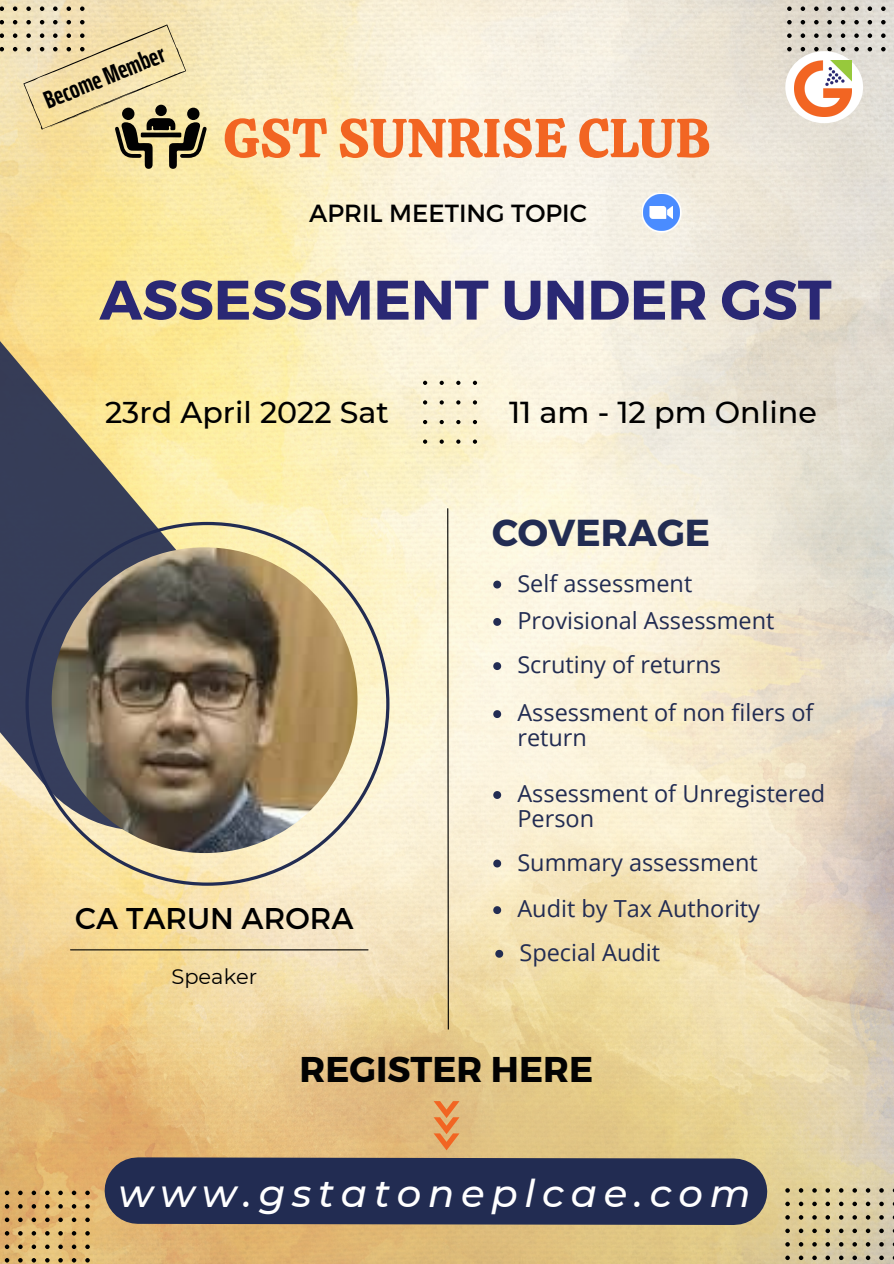
<style>
.page{position:relative;width:894px;height:1264px;background:#fff}
.page>*{position:absolute;margin:0;border:0;box-sizing:border-box;transform-origin:0 0}
.t1{font:700 55.5px "Montserrat";color:#2a2874}
.t2{font:54.75px "Calistoga";color:#f26522}
.t3{font:italic 500 38.55px "Montserrat";letter-spacing:.175em;color:#fff}
.t4{font:700 37.5px "Montserrat";color:#222c52}
.t5{font:700 35.85px "Montserrat";color:#020202}
.t6{font:500 30.3px "Montserrat";color:#000}
.t7{font:500 30px "Montserrat";color:#000}
.t8{font:30px "Montserrat";color:#000}
.t9{font:700 extra-condensed 24.9px "Saira";color:#000}
.t10{font:24.75px "Montserrat";color:#010101}
.t11{font:23.55px/24.8px "Open Sans";color:#222c52}
.t12{font:21px "Montserrat";color:#000}
</style>
<div class="page">
<img style="left:0;top:0;width:893px;height:1263px">
<hr style="left:70px;top:949px;width:298px;height:1px;background:#000">
<svg style="left:71px;top:1123px;width:729px;height:135px;background:#8a7c69"></svg>
<svg style="left:433px;top:1101px;width:26px;height:49px"></svg>
<svg style="left:786px;top:0;width:107px;height:51px;background:#cac5bc"></svg>
<svg style="left:785px;top:1188px;width:108px;height:75px;background:#c6b891"></svg>
<svg style="left:0;top:1190px;width:90px;height:73px;background:#cca566"></svg>
<svg style="left:25px;top:522px;width:364px;height:363px;background:#efe6c3"></svg>
<svg style="left:0;top:307px;width:319px;height:575px;background:#bbb28d"></svg>
<img style="left:52px;top:547px;width:305px;height:306px;border-radius:50%">
<svg style="left:456px;top:400px;width:4px;height:4px"></svg>
<svg style="left:439px;top:400px;width:4px;height:4px"></svg>
<svg style="left:423px;top:400px;width:4px;height:4px"></svg>
<svg style="left:472px;top:400px;width:5px;height:4px"></svg>
<svg style="left:456px;top:420px;width:4px;height:4px"></svg>
<svg style="left:439px;top:420px;width:4px;height:4px"></svg>
<svg style="left:423px;top:420px;width:4px;height:4px"></svg>
<svg style="left:472px;top:420px;width:5px;height:4px"></svg>
<svg style="left:456px;top:381px;width:4px;height:4px"></svg>
<svg style="left:439px;top:381px;width:4px;height:4px"></svg>
<svg style="left:423px;top:381px;width:4px;height:4px"></svg>
<svg style="left:472px;top:381px;width:5px;height:4px"></svg>
<svg style="left:456px;top:439px;width:4px;height:5px"></svg>
<svg style="left:439px;top:439px;width:4px;height:5px"></svg>
<svg style="left:423px;top:439px;width:4px;height:5px"></svg>
<svg style="left:472px;top:439px;width:5px;height:5px"></svg>
<svg style="left:446px;top:507px;width:3px;height:523px;background:#9a937f"></svg>
<svg style="left:493px;top:580px;width:8px;height:8px"></svg>
<svg style="left:493px;top:618px;width:8px;height:8px"></svg>
<svg style="left:493px;top:662px;width:8px;height:8px"></svg>
<svg style="left:493px;top:710px;width:8px;height:8px"></svg>
<svg style="left:493px;top:791px;width:8px;height:8px"></svg>
<svg style="left:493px;top:859px;width:8px;height:8px"></svg>
<svg style="left:493px;top:906px;width:8px;height:8px"></svg>
<svg style="left:495px;top:949px;width:8px;height:8px"></svg>
<svg style="left:0;top:0;width:207px;height:169px;background:#decd9c"></svg>
<div style="left:785px;top:51px;width:77px;height:72px;background:#fff;border-radius:50%"></div>
<img style="left:794px;top:61px;width:56px;height:56px">
<svg style="left:641px;top:193px;width:40px;height:39px"></svg>
<svg style="left:643px;top:194px;width:36px;height:37px"></svg>
<div style="left:649px;top:206px;width:24px;height:13px;background:#fff"></div>
<p class="t9" style="left:37px;top:83px;width:130px;rotate:-22deg">BecomeMember</p>
<p class="t2" style="left:223px;top:102px;width:488px">GST SUNRISE CLUB</p>
<p class="t10" style="left:309px;top:197px;width:279px">APRIL MEETING TOPIC</p>
<p class="t1" style="left:99px;top:264px;width:733px">ASSESSMENT UNDER GST</p>
<p class="t7" style="left:105px;top:393px;width:285px">23rd April 2022 Sat</p>
<p class="t8" style="left:75px;top:898px;width:280px">CA TARUN ARORA</p>
<p class="t12" style="left:171px;top:963px;width:87px">Speaker</p>
<p class="t6" style="left:509px;top:394px;width:309px">11 am - 12 pm Online</p>
<p class="t4" style="left:492px;top:508px;width:220px">COVERAGE</p>
<p class="t11" style="left:517px;top:570px;width:176px">Self assessment</p>
<p class="t11" style="left:517px;top:607px;width:258px">Provisional Assessment</p>
<p class="t11" style="left:517px;top:652px;width:205px">Scrutiny of returns</p>
<p class="t11" style="left:517px;top:700px;width:297px">Assessment of non filers of return</p>
<p class="t11" style="left:517px;top:780px;width:309px">Assessment of Unregistered<br>Person</p>
<p class="t11" style="left:517px;top:849px;width:242px">Summary assessment</p>
<p class="t11" style="left:517px;top:895px;width:244px">Audit by Tax Authority</p>
<p class="t11" style="left:519px;top:939px;width:142px">Special Audit</p>
<p class="t5" style="left:299px;top:1046px;width:295px">REGISTER HERE</p>
<p class="t3" style="left:119px;top:1169px;width:633px">www.gstatoneplcae.com</p>
</div>
